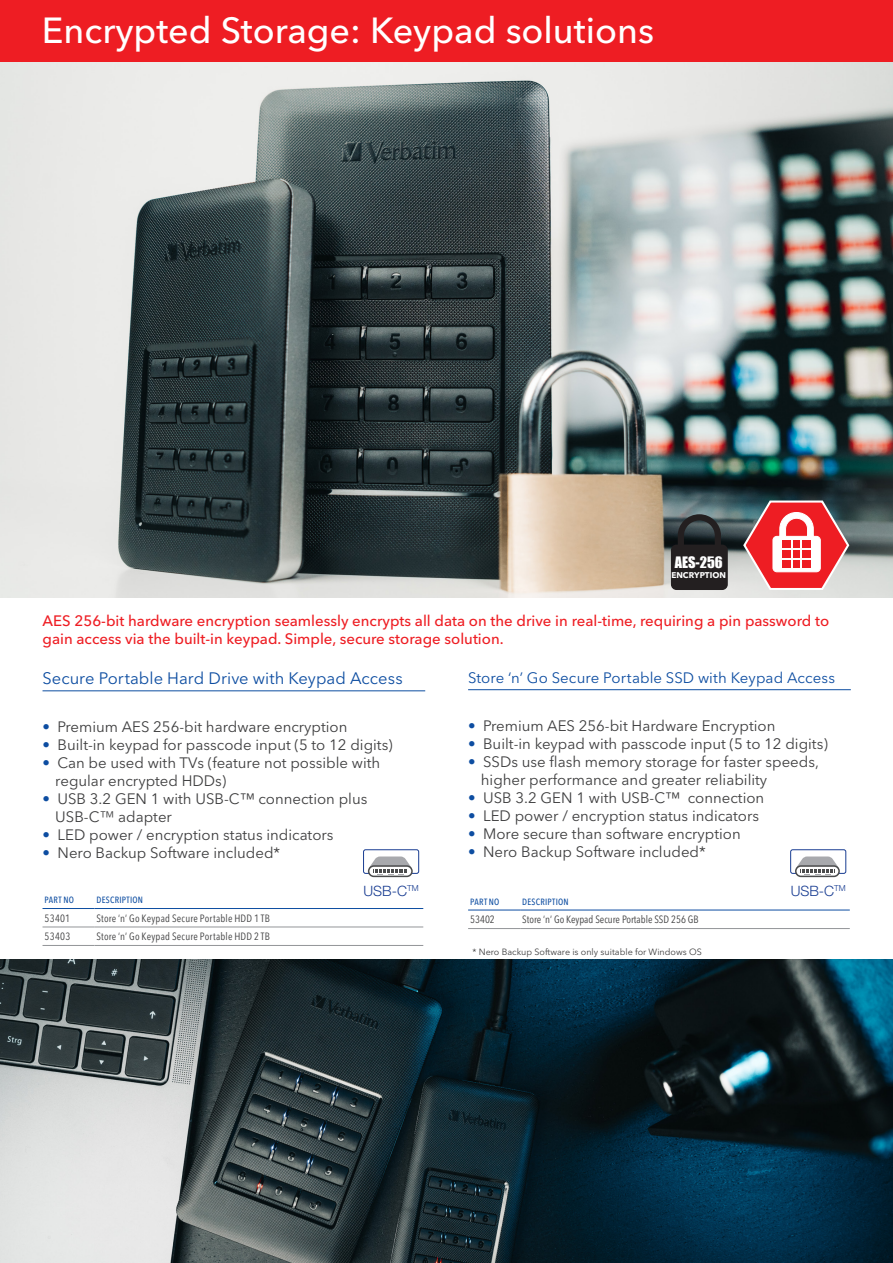
<style>
.page{position:relative;width:893px;height:1263px;background:#fff}
.page>*{position:absolute;margin:0;border:0;box-sizing:border-box;transform-origin:0 0}
.t1{font:500 36px "Avenir Next LT Pro";color:#fff}
.t2{font:16.5px "Avenir Next LT Pro";letter-spacing:.005em;color:#0d4da1}
.t3{font:15px/18px "Avenir Next LT Pro";color:#3e3e3f}
.t4{font:500 15px/18px "Avenir Next LT Pro";color:#ee1d23}
.t5{font:15px "Avenir Next LT Pro";letter-spacing:.005em;color:#0d4da1}
.t6{font:14.55px "Impact";color:#fff}
.t7{font:300 14.25px "Helvetica Neue LT Std";color:#193d92}
.t8{font:condensed 10.5px "Avenir Next LT Pro";letter-spacing:.015em;color:#3e3e3f}
.t9{font:9px "Avenir Next LT Pro";color:#3e3e3f}
.t10{font:500 condensed 9px "Avenir Next LT Pro";letter-spacing:.025em;color:#0d4da1}
.t11{font:700 8.25px "Avenir Next LT Pro";color:#fff}
.s1{color:#0d4da1}
.s2{font-family:"Helvetica Neue LT Std";font-weight:300}
</style>
<div class="page">
<img style="left:1px;top:61px;width:892px;height:536px">
<hr style="left:43px;top:690px;width:382px;height:1px;background:#0d4da1">
<svg style="left:43px;top:927px;width:380px;height:1px"></svg>
<hr style="left:43px;top:908px;width:51px;height:1px;background:#0d4da1">
<hr style="left:94px;top:908px;width:329px;height:1px;background:#0d4da1">
<hr style="left:43px;top:926px;width:51px;height:1px;background:#939598">
<hr style="left:94px;top:926px;width:329px;height:1px;background:#939598">
<hr style="left:43px;top:945px;width:51px;height:1px;background:#939598">
<hr style="left:94px;top:945px;width:329px;height:1px;background:#939598">
<svg style="left:675px;top:511px;width:49px;height:34px;background:#384144"></svg>
<div style="left:671px;top:545px;width:57px;height:45px;background:#231f20;border-radius:6px"></div>
<img style="left:1px;top:960px;width:892px;height:303px">
<svg style="left:742px;top:499px;width:108px;height:92px"></svg>
<div style="left:782px;top:540px;width:29px;height:28px;background:#ee1d23"></div>
<hr style="left:791px;top:539px;width:1px;height:30px;background:#fff">
<hr style="left:781px;top:540px;width:31px;height:1px;background:#fff">
<hr style="left:781px;top:549px;width:31px;height:1px;background:#fff">
<hr style="left:781px;top:558px;width:31px;height:2px;background:#fff">
<hr style="left:801px;top:539px;width:1px;height:30px;background:#fff">
<svg style="left:468px;top:909px;width:382px;height:1px"></svg>
<hr style="left:468px;top:910px;width:52px;height:1px;background:#0d4da1">
<hr style="left:520px;top:910px;width:330px;height:1px;background:#0d4da1">
<hr style="left:468px;top:928px;width:52px;height:1px;background:#939598">
<hr style="left:520px;top:928px;width:330px;height:1px;background:#939598">
<hr style="left:468px;top:689px;width:383px;height:1px;background:#0d4da1">
<div style="left:0;top:0;width:893px;height:61px;background:#ee1d23"></div>
<div style="left:363px;top:849px;width:56px;height:25px;border:1px solid #193d92;border-radius:2px"></div>
<div style="left:368px;top:865px;width:45px;height:12px;border:2px solid #4b4c4d;border-radius:5px"></div>
<svg style="left:369px;top:856px;width:42px;height:19px"></svg>
<div style="left:790px;top:849px;width:56px;height:25px;border:1px solid #193d92;border-radius:2px"></div>
<div style="left:795px;top:865px;width:45px;height:12px;border:2px solid #4b4c4d;border-radius:5px"></div>
<svg style="left:796px;top:856px;width:43px;height:19px"></svg>
<h1 class="t1" style="left:42px;top:9px;width:613px">Encrypted Storage: Keypad solutions</h1>
<p class="t6" style="left:675px;top:551px;width:50px">AES-256</p>
<p class="t11" style="left:671px;top:570px;width:56px">ENCRYPTION</p>
<p class="t4" style="left:43px;top:611px;width:788px">AES 256-bit hardware encryption seamlessly encrypts all data on the drive in real-time, requiring a pin password to gain access via the built-in keypad. Simple, secure storage solution.</p>
<p class="t2" style="left:43px;top:668px;width:362px">Secure Portable Hard Drive with Keypad Access</p>
<p class="t3" style="left:43px;top:717px;width:306px"><span class="s1">•</span> Premium AES 256-bit hardware encryption</p>
<p class="t3" style="left:43px;top:735px;width:352px"><span class="s1">•</span> Built-in keypad for passcode input (5 to 12 digits)</p>
<p class="t3" style="left:55px;top:753px;width:326px;text-indent:-13px"><span class="s1">•</span> Can be used with TVs (feature not possible with regular encrypted HDDs)</p>
<p class="t3" style="left:55px;top:789px;width:314px;text-indent:-13px"><span class="s1">•</span> USB 3.2 GEN 1 with USB-C™ connection plus<br>USB-C<span class="s2">™</span> adapter</p>
<p class="t3" style="left:43px;top:825px;width:292px"><span class="s1">•</span> LED power / encryption status indicators</p>
<p class="t3" style="left:43px;top:843px;width:239px"><span class="s1">•</span> Nero Backup Software included*</p>
<p class="t10" style="left:45px;top:894px;width:31px">PART NO</p>
<p class="t10" style="left:97px;top:894px;width:48px">DESCRIPTION</p>
<p class="t8" style="left:45px;top:911px;width:27px">53401</p>
<p class="t8" style="left:97px;top:911px;width:175px">Store ‘n’ Go Keypad Secure Portable HDD 1 TB</p>
<p class="t8" style="left:45px;top:930px;width:27px">53403</p>
<p class="t8" style="left:97px;top:930px;width:175px">Store ‘n’ Go Keypad Secure Portable HDD 2 TB</p>
<p class="t5" style="left:468px;top:669px;width:369px">Store ‘n’ Go Secure Portable SSD with Keypad Access</p>
<p class="t3" style="left:468px;top:717px;width:309px"><span class="s1">•</span> Premium AES 256-bit Hardware Encryption</p>
<p class="t3" style="left:468px;top:735px;width:361px"><span class="s1">•</span> Built-in keypad with passcode input (5 to 12 digits)</p>
<p class="t3" style="left:481px;top:753px;width:340px;text-indent:-13px"><span class="s1">•</span> SSDs use flash memory storage for faster speeds, higher performance and greater reliability</p>
<p class="t3" style="left:468px;top:789px;width:298px"><span class="s1">•</span> USB 3.2 GEN 1 with USB-C™ connection</p>
<p class="t3" style="left:468px;top:807px;width:292px"><span class="s1">•</span> LED power / encryption status indicators</p>
<p class="t3" style="left:468px;top:825px;width:274px"><span class="s1">•</span> More secure than software encryption</p>
<p class="t3" style="left:468px;top:843px;width:239px"><span class="s1">•</span> Nero Backup Software included*</p>
<p class="t7" style="left:364px;top:882px;width:57px">USB-C<sup>TM</sup></p>
<p class="t7" style="left:791px;top:882px;width:57px">USB-C<sup>TM</sup></p>
<p class="t10" style="left:470px;top:896px;width:31px">PART NO</p>
<p class="t10" style="left:522px;top:896px;width:48px">DESCRIPTION</p>
<p class="t8" style="left:470px;top:913px;width:26px">53402</p>
<p class="t8" style="left:522px;top:913px;width:178px">Store ‘n’ Go Keypad Secure Portable SSD 256 GB</p>
<p class="t9" style="left:473px;top:946px;width:231px">* Nero Backup Software is only suitable for Windows OS</p>
</div>
